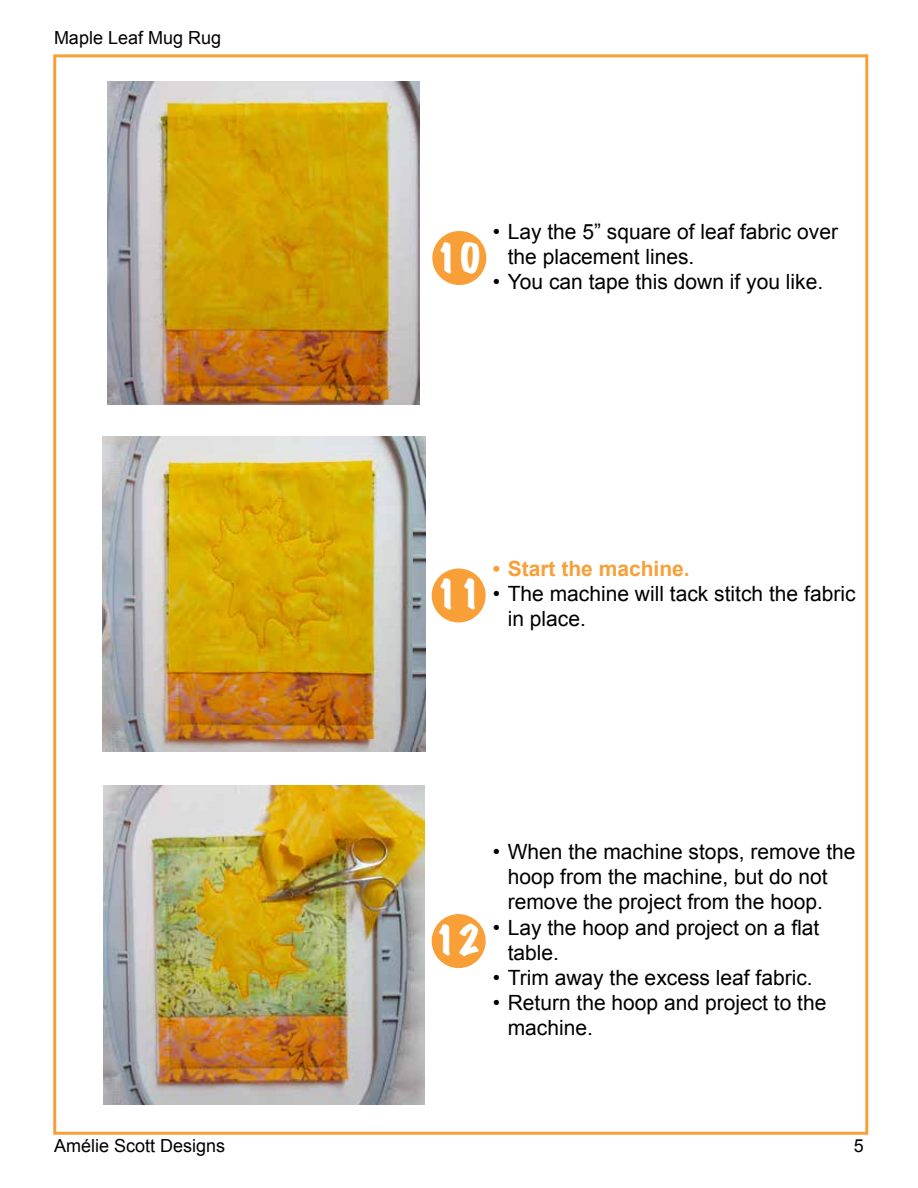
<style>
.page{position:relative;width:918px;height:1188px;background:#fff}
.page>*{position:absolute;margin:0;border:0;box-sizing:border-box;transform-origin:0 0}
.t1{font:expanded 36px "Marker Felt";color:#fff}
.t2{font:21px/25.2px "Arial";color:#000}
.t3{font:700 21px "Arial";color:#f99f38}
.t4{font:18px "Arial";color:#000}
</style>
<div class="page">
<div style="left:53px;top:54px;width:815px;height:1081px;background:#fff;border:3px solid #f99f38"></div>
<div style="left:433px;top:232px;width:53px;height:52px;background:#f99f38;border-radius:50%"></div>
<div style="left:432px;top:231px;width:54px;height:54px;border:2px solid #f99f38;border-radius:50%"></div>
<div style="left:432px;top:569px;width:53px;height:53px;background:#f99f38;border-radius:50%"></div>
<div style="left:432px;top:568px;width:54px;height:54px;border:2px solid #f99f38;border-radius:50%"></div>
<div style="left:432px;top:915px;width:53px;height:52px;background:#f99f38;border-radius:50%"></div>
<div style="left:432px;top:914px;width:54px;height:54px;border:2px solid #f99f38;border-radius:50%"></div>
<img style="left:107px;top:81px;width:312px;height:324px">
<img style="left:102px;top:437px;width:324px;height:314px">
<img style="left:103px;top:785px;width:322px;height:320px">
<p class="t4" style="left:54px;top:26px;width:169px">Maple Leaf Mug Rug</p>
<h1 class="t1" style="left:435px;top:230px;width:48px">10</h1>
<p class="t2" style="left:508px;top:219px;width:332px;text-indent:-15px">• Lay the 5” square of leaf fabric over the placement lines.</p>
<p class="t2" style="left:493px;top:270px;width:332px">• You can tape this down if you like.</p>
<h1 class="t1" style="left:435px;top:566px;width:48px">11</h1>
<p class="t3" style="left:493px;top:555px;width:199px">• Start the machine.</p>
<p class="t2" style="left:508px;top:581px;width:349px;text-indent:-15px">• The machine will tack stitch the fabric in place.</p>
<h1 class="t1" style="left:434px;top:912px;width:48px">12</h1>
<p class="t2" style="left:508px;top:839px;width:349px;text-indent:-15px">• When the machine stops, remove the hoop from the machine, but do not remove the project from the hoop.</p>
<p class="t2" style="left:508px;top:915px;width:313px;text-indent:-15px">• Lay the hoop and project on a flat table.</p>
<p class="t2" style="left:493px;top:965px;width:321px">• Trim away the excess leaf fabric.</p>
<p class="t2" style="left:508px;top:991px;width:320px;text-indent:-15px">• Return the hoop and project to the machine.</p>
<p class="t4" style="left:54px;top:1133px;width:173px">Amélie Scott Designs</p>
<p class="t4" style="left:854px;top:1133px;width:12px">5</p>
</div>
